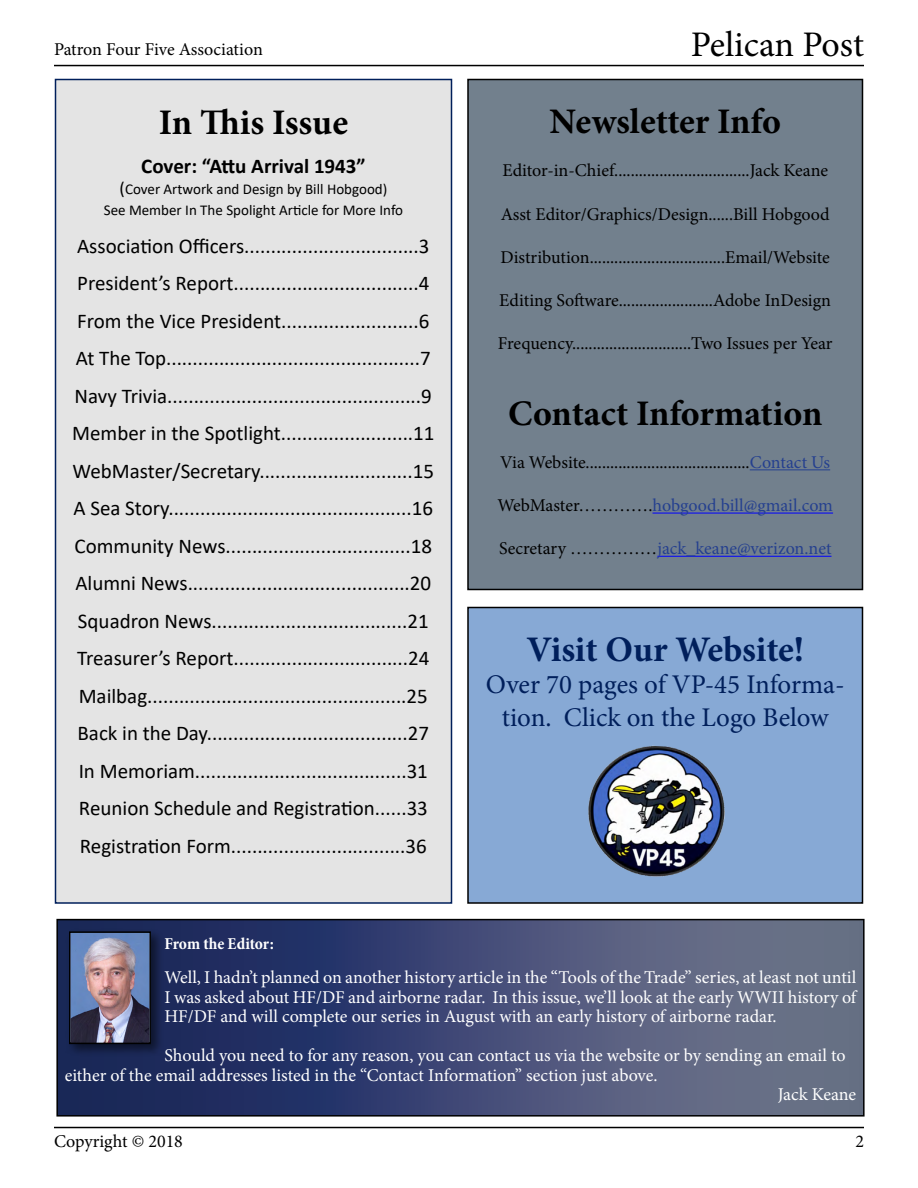
<style>
.page{position:relative;width:918px;height:1188px;background:#fff}
.page>*{position:absolute;margin:0;border:0;box-sizing:border-box;transform-origin:0 0}
.t1{font:700 36px "Minion Pro";letter-spacing:-.005em;color:#000}
.t2{font:700 36px "Minion Pro";letter-spacing:-.005em;color:#001f5b}
.t3{font:36px "Minion Pro";letter-spacing:-.005em;color:#000}
.t4{font:27px/32.4px "Minion Pro";color:#001f5b;text-align:center}
.t5{font:21px/37.5px "Calibri";color:#000;text-align:center}
.t6{font:700 21px "Calibri";color:#000}
.t7{font:18px/19.5px "Minion Pro";letter-spacing:-.005em;color:#fff;text-align:justify}
.t8{font:18px "Minion Pro";color:#000}
.t9{font:18px "Minion Pro";color:#25408f}
.t10{font:700 condensed 16.8px "Minion Pro";letter-spacing:-.01em;color:#fff}
.t11{font:15px/21px "Calibri";color:#000;text-align:center}
.s1{font-size:18px}
.s2{color:#25408f}
.s3{color:#000}
</style>
<div class="page">
<hr style="left:54px;top:65px;width:810px;height:1px;background:#000">
<hr style="left:54px;top:1127px;width:810px;height:1px;background:#000">
<div style="left:56px;top:80px;width:396px;height:823px;background:#e4e4e4"></div>
<div style="left:55px;top:79px;width:397px;height:825px;border:2px solid #001f5b"></div>
<div style="left:467px;top:78px;width:397px;height:513px;background:#72808d"></div>
<div style="left:57px;top:920px;width:807px;height:196px;background:linear-gradient(to right,#0e1c57,#73798f)"></div>
<div style="left:56px;top:919px;width:809px;height:198px;border:2px solid #000"></div>
<div style="left:65px;top:928px;width:99px;height:129px;background:#000;opacity:.5"></div>
<img style="left:72px;top:934px;width:76px;height:107px">
<div style="left:69px;top:931px;width:82px;height:113px;border:2px solid #000"></div>
<div style="left:468px;top:608px;width:394px;height:295px;background:#87a9d5"></div>
<div style="left:467px;top:607px;width:396px;height:297px;border:2px solid #000"></div>
<img style="left:588px;top:745px;width:137px;height:132px">
<p class="t8" style="left:54px;top:37px;width:210px">Patron Four Five Association</p>
<h1 class="t1" style="left:159px;top:97px;width:191px">In This Issue</h1>
<p class="t6" style="left:141px;top:152px;width:226px">Cover: “Attu Arrival 1943”</p>
<p class="t11" style="left:104px;top:178px;width:301px"><span class="s1">(</span>Cover Artwork and Design by Bill Hobgood)<br>See Member In The Spolight Article for More Info</p>
<p class="t5" style="left:72px;top:227px;width:364px">Association Officers.................................3<br>President’s Report...................................4<br>From the Vice President..........................6<br>At The Top................................................7<br>Navy Trivia................................................9<br>Member in the Spotlight.........................11<br>WebMaster/Secretary.............................15<br>A Sea Story..............................................16<br>Community News...................................18<br>Alumni News..........................................20<br>Squadron News.....................................21<br>Treasurer’s Report.................................24<br>Mailbag.................................................25<br>Back in the Day......................................27<br>In Memoriam........................................31<br>Reunion Schedule and Registration......33<br>Registration Form.................................36</p>
<h1 class="t3" style="left:691px;top:21px;width:175px">Pelican Post</h1>
<h1 class="t1" style="left:550px;top:96px;width:233px">Newsletter Info</h1>
<p class="t8" style="left:502px;top:159px;width:327px">Editor-in-Chief.................................Jack Keane</p>
<p class="t8" style="left:501px;top:202px;width:331px">Asst Editor/Graphics/Design......Bill Hobgood</p>
<p class="t8" style="left:501px;top:245px;width:331px">Distribution.................................Email/Website</p>
<p class="t8" style="left:499px;top:288px;width:333px">Editing Software.......................Adobe InDesign</p>
<p class="t8" style="left:498px;top:331px;width:336px">Frequency.............................Two Issues per Year</p>
<h1 class="t1" style="left:508px;top:388px;width:316px">Contact Information</h1>
<p class="t8" style="left:500px;top:450px;width:331px">Via Website........................................<span class="s2">Contact Us</span></p>
<p class="t9" style="left:497px;top:493px;width:337px"><span class="s3">WebMaster………….</span>hobgood.bill@gmail.com</p>
<p class="t9" style="left:499px;top:537px;width:334px"><span class="s3">Secretary ……………</span>jack_keane@verizon.net</p>
<h1 class="t2" style="left:526px;top:624px;width:279px">Visit Our Website!</h1>
<p class="t4" style="left:486px;top:669px;width:361px">Over 70 pages of VP-45 Informa&shy;tion. Click on the Logo Below</p>
<p class="t10" style="left:164px;top:932px;width:111px">From the Editor:</p>
<p class="t7" style="left:164px;top:968px;width:693px">Well, I hadn’t planned on another history article in the “Tools of the Trade” series, at least not until I was asked about HF/DF and airborne radar. In this issue, we’ll look at the early WWII history of HF/DF and will complete our series in August with an early history of airborne radar.</p>
<p class="t7" style="left:164px;top:1046px;width:683px">Should you need to for any reason, you can contact us via the website or by sending an email to</p>
<p class="t7" style="left:65px;top:1065px;width:594px">either of the email addresses listed in the “Contact Information” section just above.</p>
<p class="t7" style="left:778px;top:1085px;width:80px">Jack Keane</p>
<p class="t8" style="left:54px;top:1129px;width:130px">Copyright © 2018</p>
<p class="t8" style="left:855px;top:1129px;width:10px">2</p>
</div>
